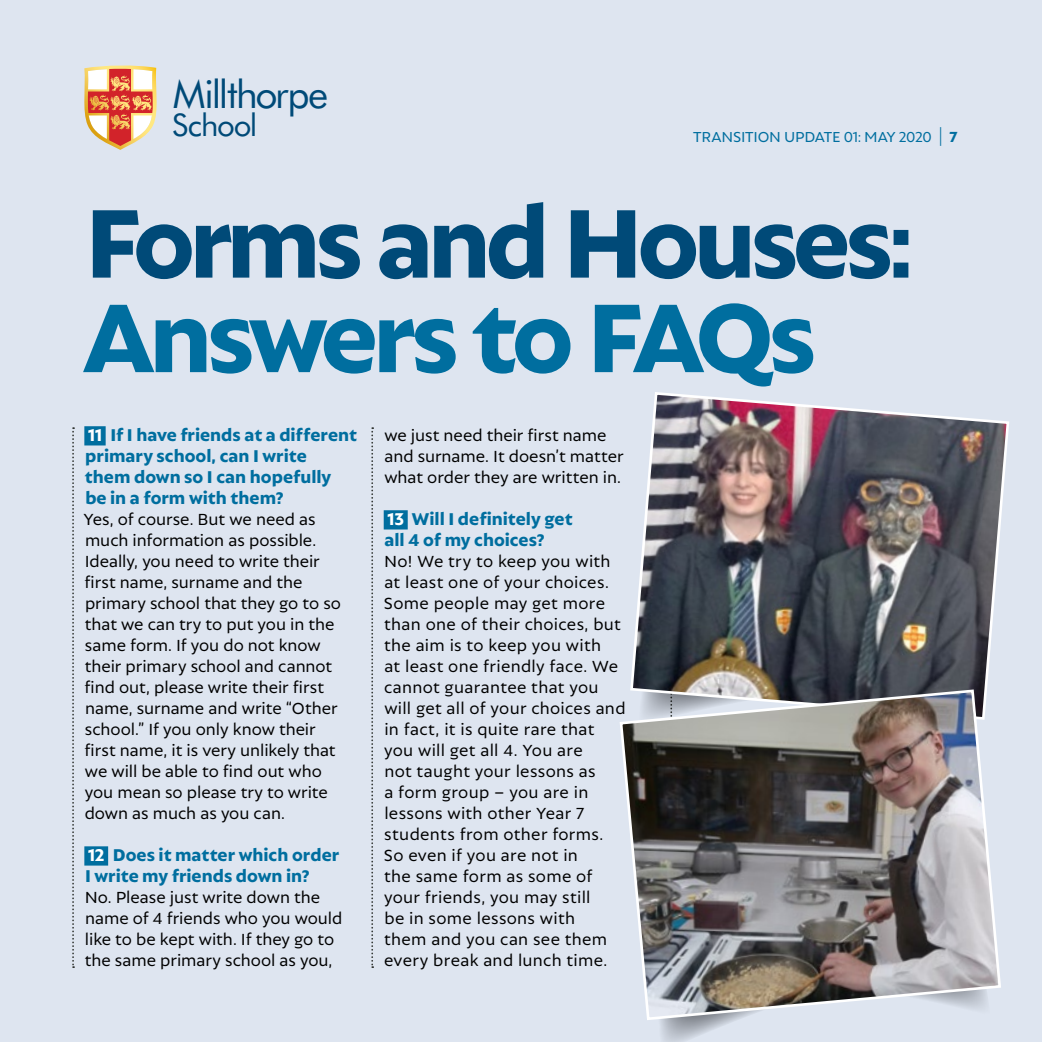
<style>
.page{position:relative;width:1042px;height:1042px;background:#dee5f0}
.page>*{position:absolute;margin:0;border:0;box-sizing:border-box;transform-origin:0 0}
.t1{font:800 105px "Autor";letter-spacing:-.05em;color:#004a78}
.t2{font:800 105px "Autor";letter-spacing:-.05em;color:#006e9f}
.t3{font:39.02px "Futura BT";letter-spacing:-.04em;color:#004a78}
.t4{font:31.15px "Futura BT";letter-spacing:-.04em;color:#004a78}
.t5{font:800 18.38px/21px "Autor";color:#006e9f}
.t6{font:17.5px/21px "Autor";color:#000}
.t7{font:17.5px/21px "Autor";letter-spacing:.02em;color:#000}
.t8{font:15.75px "Autor";letter-spacing:-.015em;color:#006e9f}
.s1{font-weight:100;font-size:21px}
.s2{font-weight:800}
.s3{color:#fff}
</style>
<div class="page">
<img style="left:630px;top:392px;width:379px;height:296px">
<svg style="left:660px;top:1021px;width:73px;height:21px"></svg>
<img style="left:620px;top:688px;width:381px;height:333px">
<svg style="left:84px;top:65px;width:73px;height:85px;background:#e9ab89"></svg>
<div style="left:84px;top:426px;width:22px;height:19px;background:#006e9f"></div>
<div style="left:84px;top:846px;width:24px;height:19px;background:#006e9f"></div>
<div style="left:384px;top:510px;width:24px;height:19px;background:#006e9f"></div>
<h2 class="t3" style="left:173px;top:70px;width:157px">Millthorpe</h2>
<h3 class="t4" style="left:172px;top:106px;width:86px">School</h3>
<p class="t8" style="left:693px;top:127px;width:266px">Transition update 01: May 2020 <span class="s1">|</span> <span class="s2">7</span></p>
<h1 class="t1" style="left:85px;top:180px;width:830px">Forms and Houses:</h1>
<h1 class="t2" style="left:83px;top:274px;width:735px">Answers to FAQs</h1>
<p class="t5" style="left:85px;top:424px;width:274px"><span class="s3">11</span> If I have friends at a different primary school, can I write<br>them down so I can hopefully be in a form with them?</p>
<p class="t6" style="left:84px;top:508px;width:259px">Yes, of course. But we need as much information as possible.<br>I deally, you need to write their first name, surname and the primary school that they go to so that we can try to put you in the same form. If you do not know their primary school and cannot find out, please write their first name, surname and write “Other school.” If you only know their first name, it is very unlikely that we will be able to find out who you mean so please try to write down as much as you can.</p>
<p class="t5" style="left:85px;top:844px;width:256px"><span class="s3">12</span> Does it matter which order<br>I write my friends down in?</p>
<p class="t6" style="left:85px;top:886px;width:259px">N o. Please just write down the name of 4 friends who you would like to be kept with. If they go to the same primary school as you,</p>
<p class="t6" style="left:384px;top:424px;width:241px">we just need their first name and surname. It doesn’t matter what order they are written in.</p>
<p class="t5" style="left:384px;top:508px;width:189px"><span class="s3">13</span> Will I definitely get all 4 of my choices?</p>
<p class="t7" style="left:384px;top:550px;width:243px">N o! We try to keep you with at least one of your choices.<br>Some people may get more than one of their choices, but the aim is to keep you with<br>at least one friendly face. We cannot guarantee that you will get all of your choices and in fact, it is quite rare that you will get all 4. You are<br>not taught your lessons as<br>a form group – you are in lessons with other Year 7 students from other forms.<br>So even if you are not in<br>the same form as some of your friends, you may still<br>be in some lessons with<br>them and you can see them every break and lunch time.</p>
</div>
